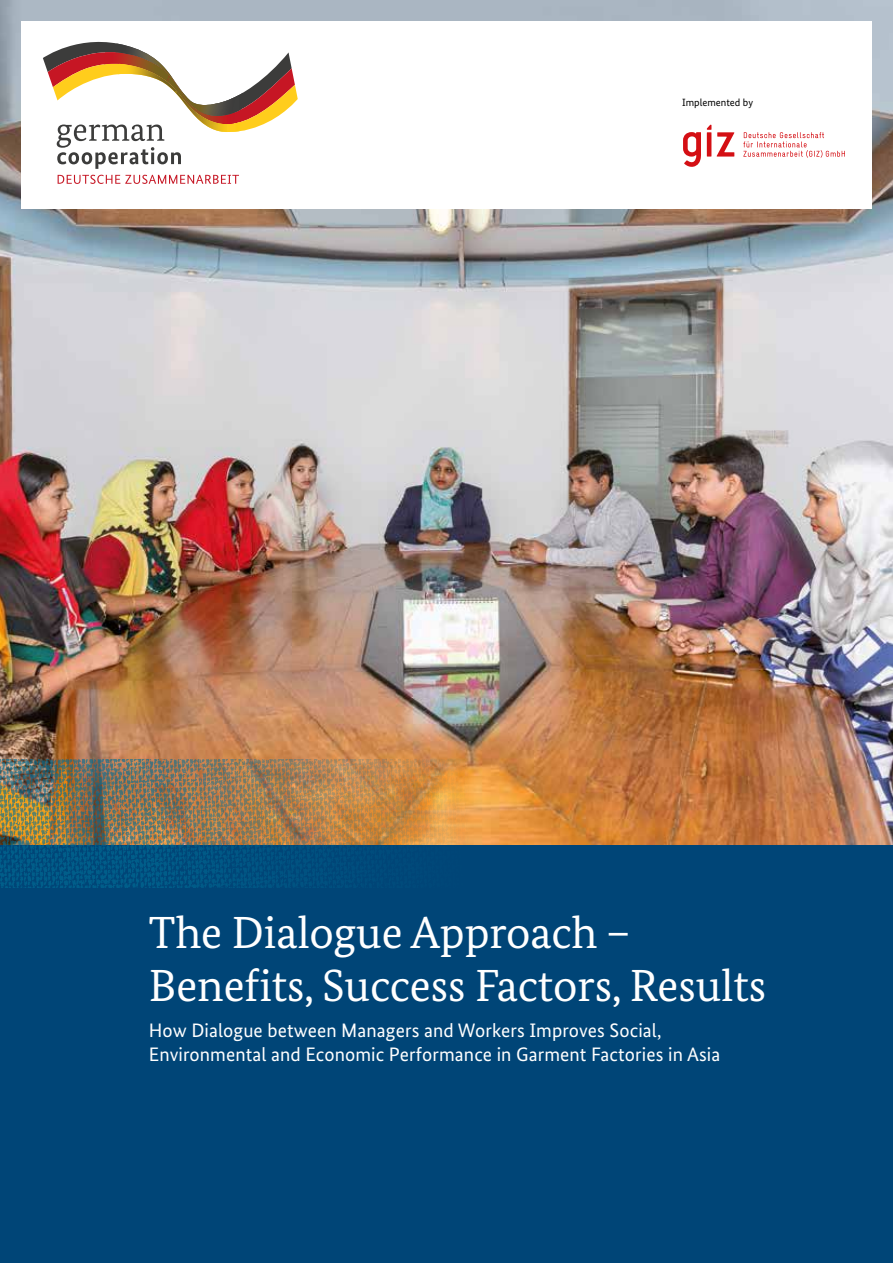
<style>
.page{position:relative;width:893px;height:1263px;background:#fff}
.page>*{position:absolute;margin:0;border:0;box-sizing:border-box;transform-origin:0 0}
.t1{font:45px/52.5px "Bundes Serif";color:#fff}
.t2{font:19.5px/24px "Bundes Sans";letter-spacing:.005em;color:#fff}
.t3{font:10.5px "Bundes Sans";color:#000}
</style>
<div class="page">
<div style="left:0;top:803px;width:893px;height:460px;background:#004577"></div>
<img style="left:0;top:0;width:893px;height:844px">
<div style="left:21px;top:21px;width:851px;height:187px;background:#fff"></div>
<svg style="left:58px;top:175px;width:181px;height:9px"></svg>
<svg style="left:43px;top:41px;width:255px;height:128px"></svg>
<img style="left:0;top:759px;width:469px;height:128px">
<svg style="left:683px;top:132px;width:18px;height:35px"></svg>
<svg style="left:717px;top:132px;width:17px;height:25px"></svg>
<svg style="left:707px;top:125px;width:4px;height:32px"></svg>
<svg style="left:743px;top:132px;width:102px;height:26px"></svg>
<p class="t3" style="left:682px;top:96px;width:72px">Implemented by</p>
<h1 class="t1" style="left:149px;top:906px;width:619px">The Dialogue Approach –<br>Benefits, Success Factors, Results</h1>
<p class="t2" style="left:149px;top:1018px;width:573px">How Dialogue between Managers and Workers Improves Social,<br>Environmental and Economic Performance in Garment Factories in Asia</p>
</div>
